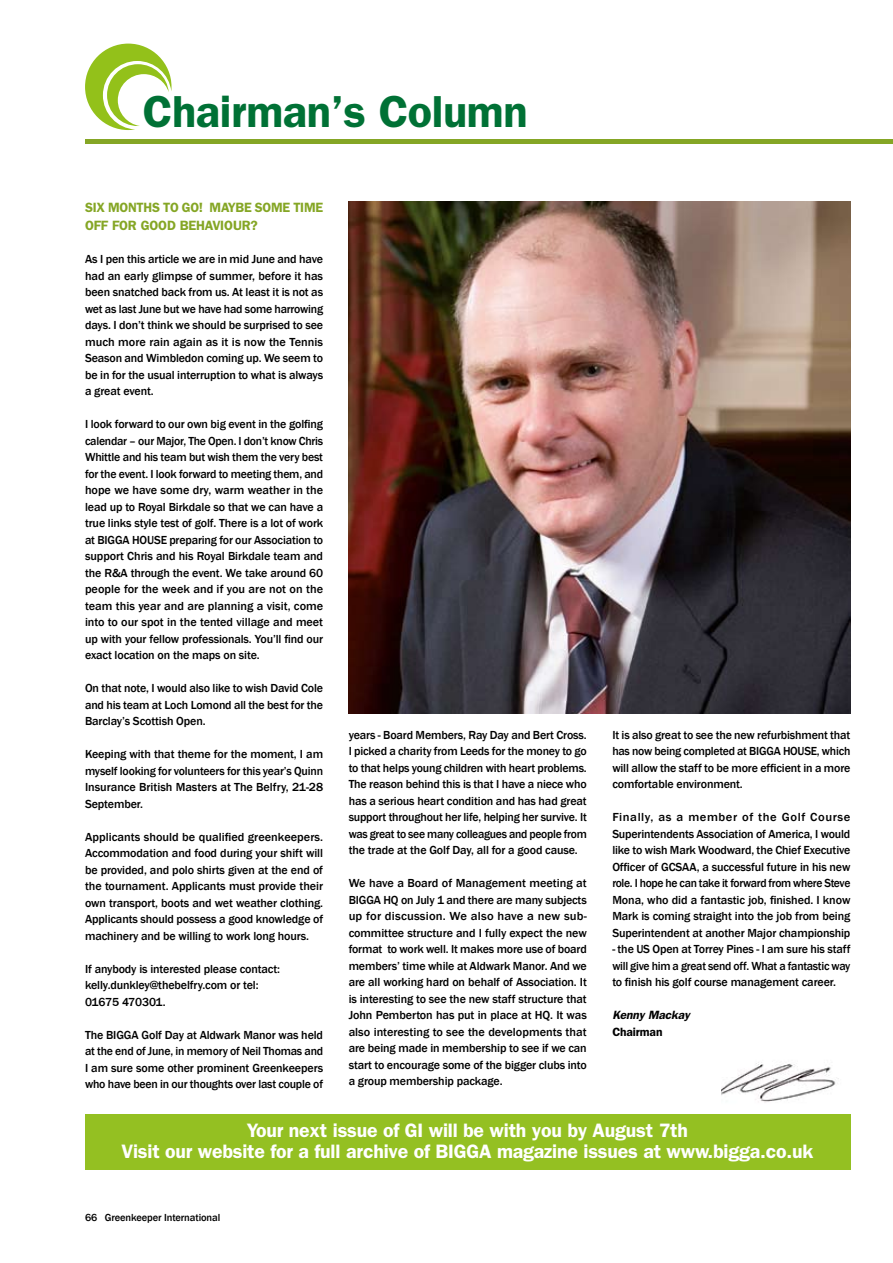
<style>
.page{position:relative;width:893px;height:1263px;background:#fff}
.page>*{position:absolute;margin:0;border:0;box-sizing:border-box;transform-origin:0 0}
.t1{font:600 45px "Franklin Gothic";letter-spacing:-.01em;color:#007135}
.t2{font:600 19.5px/21px "Franklin Gothic";letter-spacing:-.01em;color:#fff;text-align:center}
.t3{font:600 13.5px/18px "Franklin Gothic";letter-spacing:-.02em;color:#85a625}
.t4{font:500 12px/16.5px "Franklin Gothic";letter-spacing:-.01em;color:#000;text-align:justify}
.t5{font:500 12px/16.5px "Franklin Gothic";letter-spacing:-.01em;color:#000;text-align:justify;scale:1.05 1}
.t6{font:italic 600 12px "Franklin Gothic";letter-spacing:-.01em;color:#000}
.t7{font:600 12px "Franklin Gothic";letter-spacing:-.01em;color:#000}
.t8{font:500 10.5px "Franklin Gothic";letter-spacing:-.01em;color:#000}
</style>
<div class="page">
<img style="left:349px;top:202px;width:501px;height:511px">
<img style="left:722px;top:1062px;width:117px;height:41px">
<div style="left:85px;top:1114px;width:765px;height:55px;background:#94c022"></div>
<svg style="left:85px;top:44px;width:86px;height:86px"></svg>
<hr style="left:85px;top:140px;width:808px;height:4px;background:#85a625">
<h1 class="t1" style="left:143px;top:85px;width:386px">Chairman’s Column</h1>
<p class="t3" style="left:85px;top:198px;width:240px">SIX MONTHS TO GO! MAYBE SOME TIME<br>OFF FOR GOOD BEHAVIOUR?</p>
<p class="t4" style="left:85px;top:251px;width:240px">As I pen this article we are in mid June and have had an early glimpse of summer, before it has been snatched back from us. At least it is not as wet as last June but we have had some harrowing days. I don’t think we should be surprised to see much more rain again as it is now the Tennis Season and Wimbledon coming up. We seem to be in for the usual interruption to what is always a great event.</p>
<p class="t4" style="left:85px;top:416px;width:240px">I look forward to our own big event in the golfing calendar – our Major, The Open. I don’t know Chris Whittle and his team but wish them the very best for the event. I look forward to meeting them, and hope we have some dry, warm weather in the lead up to Royal Birkdale so that we can have a true links style test of golf. There is a lot of work at BIGGA HOUSE preparing for our Association to support Chris and his Royal Birkdale team and the R&amp;A through the event. We take around 60 people for the week and if you are not on the team this year and are planning a visit, come into to our spot in the tented village and meet up with your fellow professionals. You’ll find our exact location on the maps on site.</p>
<p class="t4" style="left:85px;top:680px;width:240px">On that note, I would also like to wish David Cole and his team at Loch Lomond all the best for the Barclay’s Scottish Open.</p>
<p class="t4" style="left:85px;top:746px;width:240px">Keeping with that theme for the moment, I am myself looking for volunteers for this year’s Quinn Insurance British Masters at The Belfry, 21-28<br>September.</p>
<p class="t4" style="left:85px;top:828px;width:240px">Applicants should be qualified greenkeepers.<br>Accommodation and food during your shift will be provided, and polo shirts given at the end of the tournament. Applicants must provide their own transport, boots and wet weather clothing.<br>Applicants should possess a good knowledge of machinery and be willing to work long hours.</p>
<p class="t4" style="left:85px;top:960px;width:196px;text-align:left">If anybody is interested please contact: kelly.dunkley@thebelfry.com or tel:<br>01675 470301.</p>
<p class="t4" style="left:85px;top:1026px;width:240px">The BIGGA Golf Day at Aldwark Manor was held at the end of June, in memory of Neil Thomas and I am sure some other prominent Greenkeepers who have been in our thoughts over last couple of</p>
<p class="t4" style="left:349px;top:727px;width:240px">years - Board Members, Ray Day and Bert Cross.<br>I picked a charity from Leeds for the money to go to that helps young children with heart problems.<br>The reason behind this is that I have a niece who has a serious heart condition and has had great support throughout her life, helping her survive. It was great to see many colleagues and people from the trade at the Golf Day, all for a good cause.</p>
<p class="t4" style="left:349px;top:875px;width:240px">We have a Board of Management meeting at BIGGA HQ on July 1 and there are many subjects up for discussion. We also have a new sub&shy;committee structure and I fully expect the new format to work well. It makes more use of board members’ time while at Aldwark Manor. And we are all working hard on behalf of Association. It is interesting to see the new staff structure that John Pemberton has put in place at HQ. It was also interesting to see the developments that are being made in membership to see if we can start to encourage some of the bigger clubs into a group membership package.</p>
<p class="t4" style="left:612px;top:727px;width:240px">It is also great to see the new refurbishment that has now being completed at BIGGA HOUSE, which will allow the staff to be more efficient in a more comfortable environment.</p>
<p class="t5" style="left:612px;top:809px;width:228px">Finally, as a member of the Golf Course Superintendents Association of America, I would like to wish Mark Woodward, the Chief Executive Officer of GCSAA, a successful future in his new role. I hope he can take it forward from where Steve Mona, who did a fantastic job, finished. I know Mark is coming straight into the job from being Superintendent at another Major championship</p>
<p class="t4" style="left:612px;top:941px;width:240px">- the US Open at Torrey Pines - I am sure his staff will give him a great send off. What a fantastic way to finish his golf course management career.</p>
<p class="t6" style="left:612px;top:1008px;width:79px">Kenny Mackay</p>
<p class="t7" style="left:612px;top:1024px;width:52px">Chairman</p>
<h2 class="t2" style="left:121px;top:1120px;width:694px">Your next issue of GI will be with you by August 7th<br>Visit our website for a full archive of BIGGA magazine issues at www.bigga.co.uk</h2>
<p class="t8" style="left:85px;top:1211px;width:137px">66 Greenkeeper International</p>
</div>
